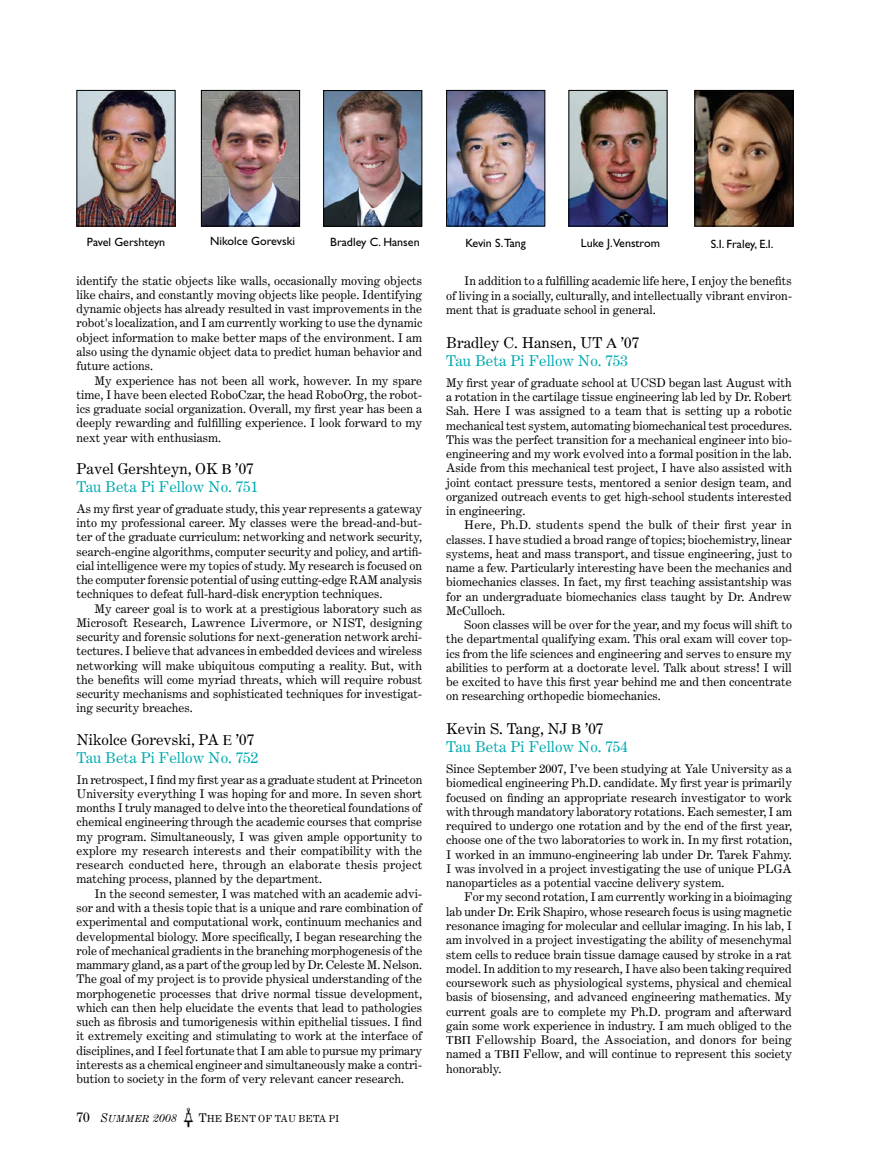
<style>
.page{position:relative;width:891px;height:1175px;background:#fff}
.page>*{position:absolute;margin:0;border:0;box-sizing:border-box;transform-origin:0 0}
.t1{font:15px "Century Expanded";color:#00aab1}
.t2{font:15px "Century Expanded";color:#000}
.t3{font:12px/14.2px "Century Expanded";color:#000;text-align:justify}
.t4{font:12px "Gill Sans";color:#000}
.t5{font:italic 12px "Century Expanded";color:#000}
.t6{font:9.75px "Century Expanded";color:#000}
.s1{font-style:normal;font-size:13.5px}
.s2{font-size:9.75px}
.s3{font-size:12px}
</style>
<div class="page">
<img style="left:183px;top:1107px;width:10px;height:20px">
<img style="left:78px;top:92px;width:96px;height:132px">
<div style="left:76px;top:90px;width:100px;height:136px;border:1px solid #000"></div>
<img style="left:325px;top:92px;width:95px;height:132px">
<div style="left:323px;top:90px;width:99px;height:136px;border:1px solid #000"></div>
<img style="left:203px;top:92px;width:95px;height:132px">
<div style="left:201px;top:90px;width:99px;height:136px;border:1px solid #000"></div>
<img style="left:570px;top:92px;width:96px;height:132px">
<div style="left:568px;top:90px;width:100px;height:136px;border:1px solid #000"></div>
<img style="left:448px;top:92px;width:95px;height:132px">
<div style="left:446px;top:90px;width:99px;height:136px;border:1px solid #000"></div>
<img style="left:696px;top:92px;width:95px;height:132px">
<div style="left:694px;top:90px;width:99px;height:136px;border:1px solid #000"></div>
<p class="t4" style="left:210px;top:234px;width:86px">Nikolce Gorevski</p>
<p class="t4" style="left:465px;top:236px;width:62px">Kevin S.Tang</p>
<p class="t4" style="left:581px;top:236px;width:81px">Luke J.Venstrom</p>
<p class="t4" style="left:711px;top:237px;width:64px">S.I. Fraley, E.I.</p>
<p class="t4" style="left:87px;top:235px;width:80px">Pavel Gershteyn</p>
<p class="t4" style="left:330px;top:235px;width:91px">Bradley C. Hansen</p>
<p class="t3" style="left:76px;top:273px;width:347px">identify the static objects like walls, occasionally moving objects like chairs, and constantly moving objects like people. Identifying dynamic objects has already resulted in vast improvements in the robot's localization, and I am currently working to use the dynamic object information to make better maps of the environment. I am also using the dynamic object data to predict human behavior and future actions.</p>
<p class="t3" style="left:76px;top:373px;width:347px;text-indent:18px">My experience has not been all work, however. In my spare time, I have been elected RoboCzar, the head RoboOrg, the robot&shy;ics graduate social organization. Overall, my first year has been a deeply rewarding and fulfilling experience. I look forward to my next year with enthusiasm.</p>
<p class="t2" style="left:76px;top:459px;width:179px">Pavel Gershteyn, OK ’07</p>
<p class="t1" style="left:76px;top:477px;width:183px">Tau Beta Pi Fellow No. 751</p>
<p class="t3" style="left:76px;top:501px;width:347px">As my first year of graduate study, this year represents a gateway into my professional career. My classes were the bread-and-but&shy;ter of the graduate curriculum: networking and network security, search-engine algorithms, computer security and policy, and artifi&shy;cial intelligence were my topics of study. My research is focused on the computer forensic potential of using cutting-edge RAM analysis techniques to defeat full-hard-disk encryption techniques.</p>
<p class="t3" style="left:76px;top:601px;width:347px;text-indent:18px">My career goal is to work at a prestigious laboratory such as Microsoft Research, Lawrence Livermore, or NIST, designing security and forensic solutions for next-generation network archi&shy;tectures. I believe that advances in embedded devices and wireless networking will make ubiquitous computing a reality. But, with the benefits will come myriad threats, which will require robust security mechanisms and sophisticated techniques for investigat&shy;ing security breaches.</p>
<p class="t2" style="left:76px;top:730px;width:179px">Nikolce Gorevski, PA ’07</p>
<p class="t1" style="left:76px;top:748px;width:183px">Tau Beta Pi Fellow No. 752</p>
<p class="t3" style="left:76px;top:772px;width:347px">In retrospect, I find my first year as a graduate student at Princeton University everything I was hoping for and more. In seven short months I truly managed to delve into the theoretical foundations of chemical engineering through the academic courses that comprise my program. Simultaneously, I was given ample opportunity to explore my research interests and their compatibility with the research conducted here, through an elaborate thesis project matching process, planned by the department.</p>
<p class="t3" style="left:76px;top:886px;width:347px;text-indent:18px">In the second semester, I was matched with an academic advi&shy;sor and with a thesis topic that is a unique and rare combination of experimental and computational work, continuum mechanics and developmental biology. More specifically, I began researching the role of mechanical gradients in the branching morphogenesis of the mammary gland, as a part of the group led by Dr. Celeste M. Nelson.<br>The goal of my project is to provide physical understanding of the morphogenetic processes that drive normal tissue development, which can then help elucidate the events that lead to pathologies such as fibrosis and tumorigenesis within epithelial tissues. I find it extremely exciting and stimulating to work at the interface of disciplines, and I feel fortunate that I am able to pursue my primary interests as a chemical engineer and simultaneously make a contri&shy;bution to society in the form of very relevant cancer research.</p>
<p class="t3" style="left:446px;top:274px;width:347px;text-indent:18px">In addition to a fulfilling academic life here, I enjoy the benefits of living in a socially, culturally, and intellectually vibrant environ&shy;ment that is graduate school in general.</p>
<p class="t2" style="left:446px;top:333px;width:194px">Bradley C. Hansen, UT ’07</p>
<p class="t1" style="left:446px;top:351px;width:183px">Tau Beta Pi Fellow No. 753</p>
<p class="t3" style="left:446px;top:375px;width:347px">My first year of graduate school at UCSD began last August with a rotation in the cartilage tissue engineering lab led by Dr. Robert Sah. Here I was assigned to a team that is setting up a robotic mechanical test system, automating biomechanical test procedures.<br>This was the perfect transition for a mechanical engineer into bio&shy;engineering and my work evolved into a formal position in the lab.<br>Aside from this mechanical test project, I have also assisted with joint contact pressure tests, mentored a senior design team, and organized outreach events to get high-school students interested in engineering.</p>
<p class="t3" style="left:446px;top:517px;width:347px;text-indent:18px">Here, Ph.D. students spend the bulk of their first year in classes. I have studied a broad range of topics; biochemistry, linear systems, heat and mass transport, and tissue engineering, just to name a few. Particularly interesting have been the mechanics and biomechanics classes. In fact, my first teaching assistantship was for an undergraduate biomechanics class taught by Dr. Andrew McCulloch.</p>
<p class="t3" style="left:446px;top:617px;width:347px;text-indent:18px">Soon classes will be over for the year, and my focus will shift to the departmental qualifying exam. This oral exam will cover top&shy;ics from the life sciences and engineering and serves to ensure my abilities to perform at a doctorate level. Talk about stress! I will be excited to have this first year behind me and then concentrate on researching orthopedic biomechanics.</p>
<p class="t2" style="left:446px;top:719px;width:159px">Kevin S. Tang, NJ ’07</p>
<p class="t1" style="left:446px;top:737px;width:183px">Tau Beta Pi Fellow No. 754</p>
<p class="t3" style="left:446px;top:761px;width:347px">Since September 2007, I’ve been studying at Yale University as a biomedical engineering Ph.D. candidate. My first year is primarily focused on finding an appropriate research investigator to work with through mandatory laboratory rotations. Each semester, I am required to undergo one rotation and by the end of the first year, choose one of the two laboratories to work in. In my first rotation, I worked in an immuno-engineering lab under Dr. Tarek Fahmy.<br>I was involved in a project investigating the use of unique PLGA nanoparticles as a potential vaccine delivery system.</p>
<p class="t3" style="left:464px;top:890px;width:329px">For my second rotation, I am currently working in a bioimaging</p>
<p class="t3" style="left:446px;top:904px;width:347px">lab under Dr. Erik Shapiro, whose research focus is using magnetic</p>
<p class="t3" style="left:446px;top:918px;width:347px">resonance imaging for molecular and cellular imaging. In his lab, I</p>
<p class="t3" style="left:446px;top:932px;width:347px">am involved in a project investigating the ability of mesenchymal</p>
<p class="t3" style="left:446px;top:947px;width:347px">stem cells to reduce brain tissue damage caused by stroke in a rat</p>
<p class="t3" style="left:446px;top:961px;width:347px">model. In addition to my research, I have also been taking required</p>
<p class="t3" style="left:446px;top:975px;width:347px">coursework such as physiological systems, physical and chemical</p>
<p class="t3" style="left:446px;top:989px;width:347px">basis of biosensing, and advanced engineering mathematics. My</p>
<p class="t3" style="left:446px;top:1004px;width:347px">current goals are to complete my Ph.D. program and afterward</p>
<p class="t3" style="left:446px;top:1018px;width:347px">gain some work experience in industry. I am much obliged to the</p>
<p class="t3" style="left:476px;top:1032px;width:317px">Fellowship Board, the Association, and donors for being</p>
<p class="t3" style="left:446px;top:1046px;width:47px">named a</p>
<p class="t3" style="left:523px;top:1046px;width:270px">Fellow, and will continue to represent this society</p>
<p class="t3" style="left:446px;top:1061px;width:57px">honorably.</p>
<p class="t5" style="left:76px;top:1110px;width:102px"><span class="s1">70</span> S<span class="s2">UMMER</span> 2008</p>
<p class="t6" style="left:199px;top:1112px;width:142px"><span class="s3">T</span>HE <span class="s3">B</span>ENT OF TAU BETA PI</p>
</div>
